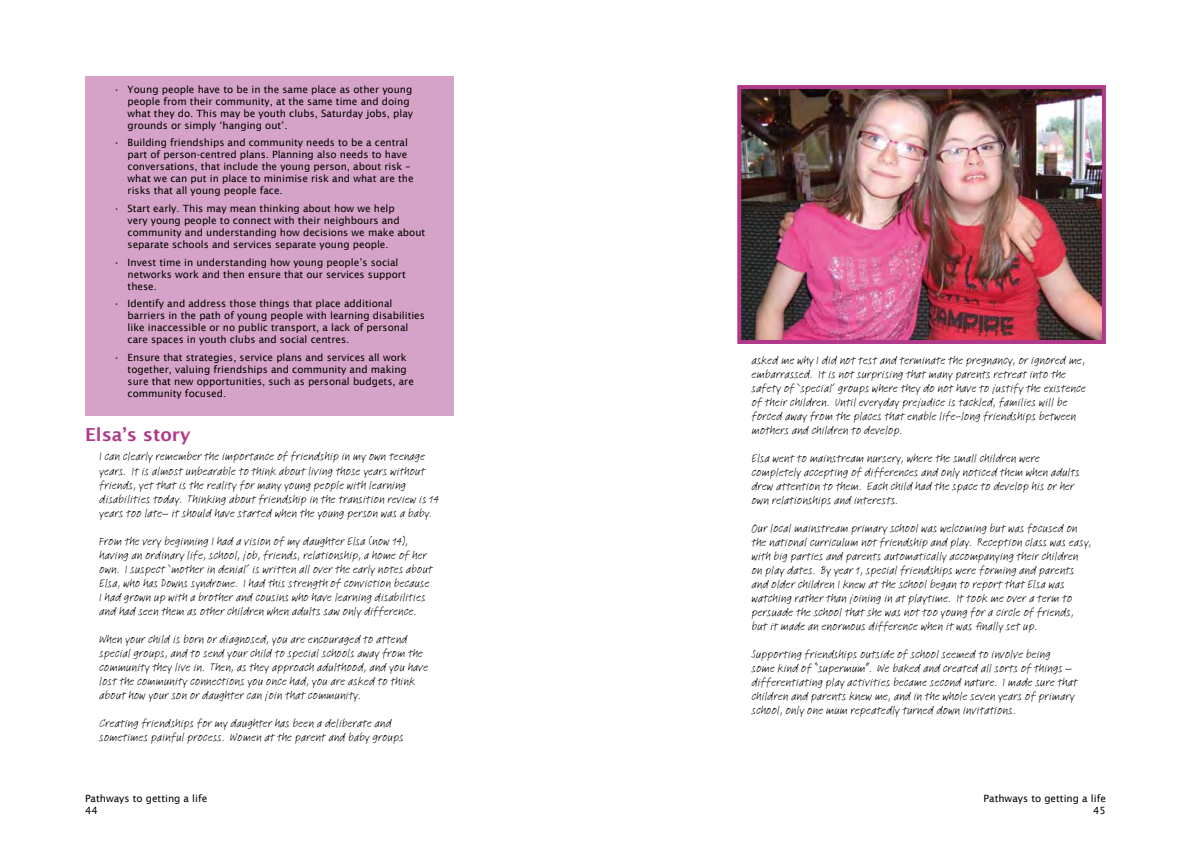
<style>
.page{position:relative;width:1191px;height:842px;background:#fff}
.page>*{position:absolute;margin:0;border:0;box-sizing:border-box;transform-origin:0 0}
.t1{font:600 18px "Lucida Sans";color:#b0398a}
.t2{font:12px/14px "Feltpen LT";color:#000}
.t3{font:10px/12px "Lucida Sans";color:#000}
</style>
<div class="page">
<div style="left:85px;top:77px;width:369px;height:339px;background:#d5a3c7"></div>
<img style="left:742px;top:90px;width:359px;height:249px">
<div style="left:737px;top:85px;width:369px;height:259px;border:4px solid #b0398a"></div>
<p class="t3" style="left:128px;top:83px;width:287px;text-indent:-14px">• Young people have to be in the same place as other young people from their community, at the same time and doing what they do. This may be youth clubs, Saturday jobs, play grounds or simply ‘hanging out’.</p>
<p class="t3" style="left:128px;top:137px;width:287px;text-indent:-14px">• Building friendships and community needs to be a central part of person-centred plans. Planning also needs to have conversations, that include the young person, about risk – what we can put in place to minimise risk and what are the risks that all young people face.</p>
<p class="t3" style="left:128px;top:203px;width:299px;text-indent:-14px">• Start early. This may mean thinking about how we help<br>very young people to connect with their neighbours and community and understanding how decisions we make about separate schools and services separate young people.</p>
<p class="t3" style="left:128px;top:256px;width:280px;text-indent:-14px">• Invest time in understanding how young people’s social networks work and then ensure that our services support these.</p>
<p class="t3" style="left:128px;top:298px;width:299px;text-indent:-14px">• Identify and address those things that place additional barriers in the path of young people with learning disabilities like inaccessible or no public transport, a lack of personal care spaces in youth clubs and social centres.</p>
<p class="t3" style="left:128px;top:352px;width:288px;text-indent:-14px">• Ensure that strategies, service plans and services all work together, valuing friendships and community and making sure that new opportunities, such as personal budgets, are community focused.</p>
<p class="t1" style="left:85px;top:424px;width:107px">Elsa’s story</p>
<p class="t2" style="left:99px;top:449px;width:341px">I can clearly remember the importance of friendship in my own teenage years. It is almost unbearable to think about living those years without friends, yet that is the reality for many young people with learning disabilities today. Thinking about friendship in the transition review is 14 years too late– it should have started when the young person was a baby.</p>
<p class="t2" style="left:99px;top:533px;width:335px">From the very beginning I had a vision of my daughter Elsa (now 14), having an ordinary life, school, job, friends, relationship, a home of her own. I suspect ‘mother in denial’ is written all over the early notes about Elsa, who has Downs syndrome. I had this strength of conviction because I had grown up with a brother and cousins who have learning disabilities and had seen them as other children when adults saw only difference.</p>
<p class="t2" style="left:99px;top:631px;width:330px">When your child is born or diagnosed, you are encouraged to attend special groups, and to send your child to special schools away from the community they live in. Then, as they approach adulthood, and you have lost the community connections you once had, you are asked to think about how your son or daughter can join that community.</p>
<p class="t2" style="left:99px;top:715px;width:306px">Creating friendships for my daughter has been a deliberate and sometimes painful process. Women at the parent and baby groups</p>
<p class="t2" style="left:751px;top:353px;width:336px">asked me why I did not test and terminate the pregnancy, or ignored me, embarrassed. It is not surprising that many parents retreat into the safety of ‘special’ groups where they do not have to justify the existence of their children. Until everyday prejudice is tackled, families will be forced away from the places that enable life-long friendships between mothers and children to develop.</p>
<p class="t2" style="left:751px;top:451px;width:330px">Elsa went to mainstream nursery, where the small children were completely accepting of differences and only noticed them when adults drew attention to them. Each child had the space to develop his or her own relationships and interests.</p>
<p class="t2" style="left:751px;top:521px;width:341px">Our local mainstream primary school was welcoming but was focused on the national curriculum not friendship and play. Reception class was easy, with big parties and parents automatically accompanying their children on play dates. By year 1, special friendships were forming and parents and older children I knew at the school began to report that Elsa was watching rather than joining in at playtime. It took me over a term to persuade the school that she was not too young for a circle of friends, but it made an enormous difference when it was finally set up.</p>
<p class="t2" style="left:751px;top:647px;width:327px">Supporting friendships outside of school seemed to involve being<br>some kind of “supermum”. We baked and created all sorts of things – differentiating play activities became second nature. I made sure that children and parents knew me, and in the whole seven years of primary school, only one mum repeatedly turned down invitations.</p>
<p class="t3" style="left:85px;top:792px;width:124px">Pathways to getting a life<br>44</p>
<p class="t3" style="left:983px;top:792px;width:124px;text-align:right">Pathways to getting a life<br>45</p>
</div>
